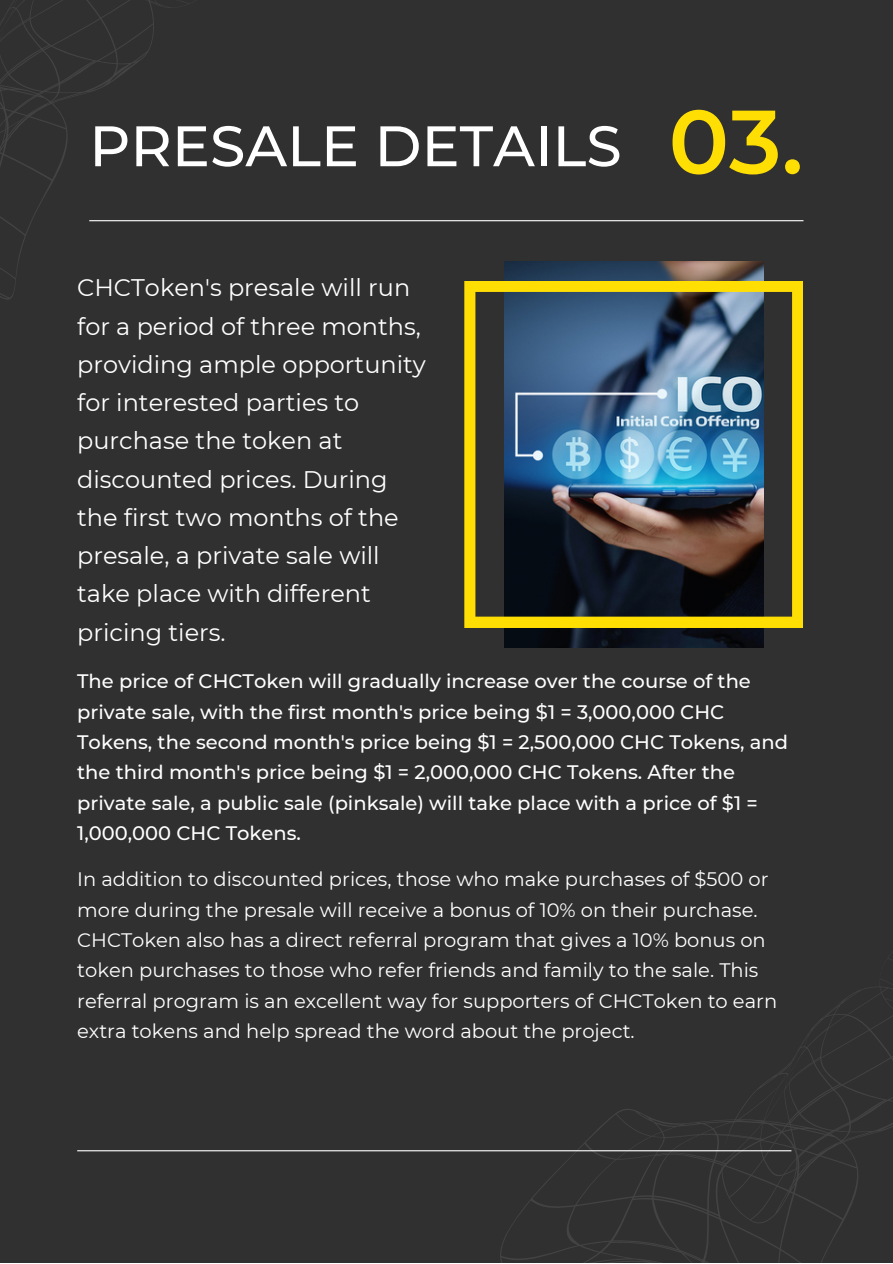
<style>
.page{position:relative;width:893px;height:1264px;background:#fff}
.page>*{position:absolute;margin:0;border:0;box-sizing:border-box;transform-origin:0 0}
.t1{font:600 89.85px "Montserrat";color:#ffde04}
.t2{font:500 57px "Montserrat";color:#fff}
.t3{font:24px/38.2px "Montserrat";color:#fff}
.t4{font:19.5px/30.3px "Montserrat";color:#fff}
.t5{font:500 19.5px/30.3px "Montserrat";color:#fff}
</style>
<div class="page">
<div style="left:0;top:0;width:892px;height:1262px;background:#303030"></div>
<hr style="left:89px;top:220px;width:714px;height:1px;background:#fff">
<img style="left:504px;top:262px;width:259px;height:385px">
<img style="left:464px;top:281px;width:338px;height:347px">
<svg style="left:0;top:0;width:236px;height:300px"></svg>
<svg style="left:742px;top:958px;width:150px;height:179px"></svg>
<svg style="left:500px;top:1108px;width:361px;height:154px"></svg>
<hr style="left:77px;top:1150px;width:714px;height:1px;background:#fff">
<h2 class="t2" style="left:89px;top:111px;width:534px">PRESALE DETAILS</h2>
<p class="t3" style="left:77px;top:269px;width:350px">CHCToken's presale will run for a period of three months, providing ample opportunity for interested parties to purchase the token at discounted prices. During the first two months of the presale, a private sale will take place with different pricing tiers.</p>
<h1 class="t1" style="left:668px;top:87px;width:136px">03.</h1>
<p class="t5" style="left:77px;top:666px;width:712px">The price of CHCToken will gradually increase over the course of the private sale, with the first month's price being $1 = 3,000,000 CHC Tokens, the second month's price being $1 = 2,500,000 CHC Tokens, and the third month's price being $1 = 2,000,000 CHC Tokens. After the private sale, a public sale (pinksale) will take place with a price of $1 = 1,000,000 CHC Tokens.</p>
<p class="t4" style="left:77px;top:864px;width:701px">In addition to discounted prices, those who make purchases of $500 or more during the presale will receive a bonus of 10% on their purchase.<br>CHCToken also has a direct referral program that gives a 10% bonus on token purchases to those who refer friends and family to the sale. This referral program is an excellent way for supporters of CHCToken to earn extra tokens and help spread the word about the project.</p>
</div>
